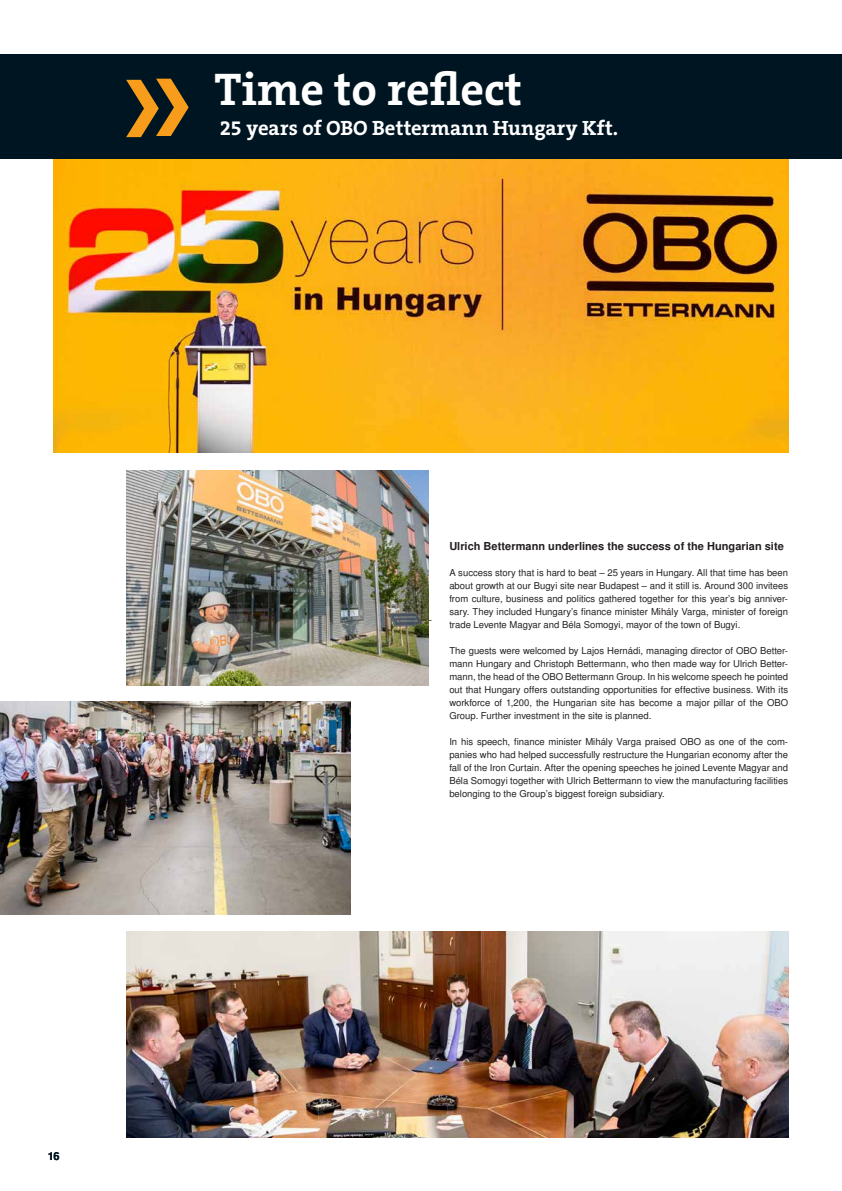
<style>
.page{position:relative;width:842px;height:1191px;background:#fff}
.page>*{position:absolute;margin:0;border:0;box-sizing:border-box;transform-origin:0 0}
.t1{font:700 46.2px "The Serif B W7";color:#fff}
.t2{font:700 20.8px "The Serif B W7";color:#fff}
.t3{font:12px "Minion Pro";color:#231f20}
.t4{font:700 11px "Nimbus San LOT";letter-spacing:.005em;color:#231f20}
.t5{font:700 11px "Nimbus San LOT";color:#001522}
.t6{font:9.5px/13px "Nimbus San LOT";color:#231f20;text-align:justify}
</style>
<div class="page">
<img style="left:54px;top:159px;width:734px;height:293px">
<div style="left:0;top:54px;width:842px;height:105px;background:#001522"></div>
<img style="left:0;top:702px;width:350px;height:212px">
<img style="left:126px;top:931px;width:662px;height:206px">
<img style="left:126px;top:471px;width:303px;height:214px">
<svg style="left:126px;top:79px;width:63px;height:58px"></svg>
<hr style="left:841px;top:682px;width:1px;height:455px;background:#f89c1c">
<h1 class="t1" style="left:214px;top:59px;width:309px">Time to reflect</h1>
<h2 class="t2" style="left:220px;top:114px;width:400px">25 years of OBO Bettermann Hungary Kft.</h2>
<p class="t5" style="left:48px;top:1149px;width:13px">16</p>
<p class="t3" style="left:428px;top:611px;width:6px">-</p>
<p class="t4" style="left:449px;top:539px;width:336px">Ulrich Bettermann underlines the success of the Hungarian site</p>
<p class="t6" style="left:449px;top:566px;width:340px">A success story that is hard to beat – 25 years in Hungary. All that time has been about growth at our Bugyi site near Budapest – and it still is. Around 300 invitees from culture, business and politics gathered together for this year’s big anniver&shy;sary. They included Hungary’s finance minister Mihály Varga, minister of foreign trade Levente Magyar and Béla Somogyi, mayor of the town of Bugyi.</p>
<p class="t6" style="left:449px;top:644px;width:340px">The guests were welcomed by Lajos Hernádi, managing director of OBO Better&shy;mann Hungary and Christoph Bettermann, who then made way for Ulrich Better&shy;mann, the head of the OBO Bettermann Group. In his welcome speech he pointed out that Hungary offers outstanding opportunities for effective business. With its workforce of 1,200, the Hungarian site has become a major pillar of the OBO Group. Further investment in the site is planned.</p>
<p class="t6" style="left:449px;top:735px;width:340px">In his speech, finance minister Mihály Varga praised OBO as one of the com&shy;panies who had helped successfully restructure the Hungarian economy after the fall of the Iron Curtain. After the opening speeches he joined Levente Magyar and Béla Somogyi together with Ulrich Bettermann to view the manufacturing facilities belonging to the Group’s biggest foreign subsidiary.</p>
</div>
